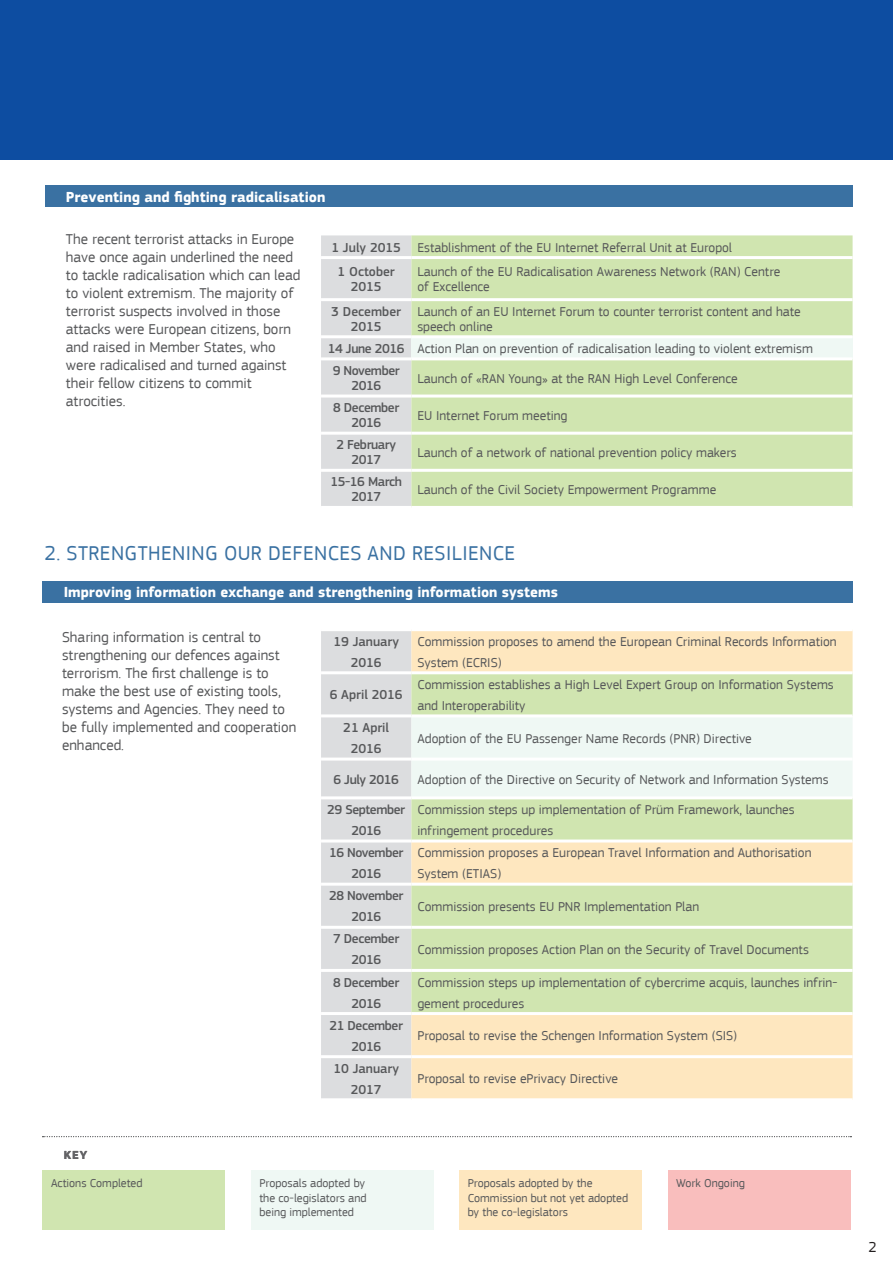
<style>
.page{position:relative;width:893px;height:1263px;background:#fff}
.page>*{position:absolute;margin:0;border:0;box-sizing:border-box;transform-origin:0 0}
.t1{font:21px "EC Square Sans Pro";letter-spacing:.02em;color:#3a71a2}
.t2{font:15px/18px "EC Square Sans Pro";color:#57585a}
.t3{font:700 15px "EC Square Sans Pro";color:#fff}
.t4{font:15px "EC Square Sans Pro";color:#231f20}
.t5{font:13.5px/21px "EC Square Sans Pro";color:#57585a}
.t6{font:500 13.5px/21px "EC Square Sans Pro";letter-spacing:-.03em;color:#57585a;text-align:center}
.t7{font:500 13.5px/21px "EC Square Sans Pro";color:#57585a;text-align:center}
.t8{font:12px/14.4px "EC Square Sans Pro";color:#57585a;text-align:justify}
.t9{font:700 12px "EC Square Sans Pro";color:#636366}
</style>
<div class="page">
<div style="left:0;top:0;width:893px;height:160px;background:#0d4da1"></div>
<div style="left:43px;top:1170px;width:182px;height:59px;background:#d0e5b0"></div>
<div style="left:251px;top:1170px;width:183px;height:59px;background:#eff8f4"></div>
<div style="left:459px;top:1170px;width:183px;height:59px;background:#fee7bf"></div>
<div style="left:668px;top:1170px;width:182px;height:59px;background:#f9bebd"></div>
<svg style="left:43px;top:1136px;width:808px;height:1px"></svg>
<div style="left:43px;top:581px;width:810px;height:21px;background:#3a71a2"></div>
<svg style="left:321px;top:631px;width:532px;height:467px;background:#e4e7c6"></svg>
<hr style="left:321px;top:671px;width:90px;height:3px;background:#fff">
<hr style="left:321px;top:714px;width:90px;height:3px;background:#fff">
<hr style="left:321px;top:757px;width:90px;height:3px;background:#fff">
<hr style="left:321px;top:796px;width:90px;height:3px;background:#fff">
<hr style="left:321px;top:839px;width:90px;height:3px;background:#fff">
<hr style="left:321px;top:883px;width:90px;height:3px;background:#fff">
<hr style="left:321px;top:926px;width:90px;height:3px;background:#fff">
<hr style="left:321px;top:969px;width:90px;height:3px;background:#fff">
<hr style="left:321px;top:1012px;width:90px;height:3px;background:#fff">
<hr style="left:321px;top:1055px;width:90px;height:3px;background:#fff">
<hr style="left:411px;top:839px;width:442px;height:3px;background:#fff">
<hr style="left:411px;top:671px;width:442px;height:3px;background:#fff">
<hr style="left:411px;top:883px;width:442px;height:3px;background:#fff">
<hr style="left:411px;top:926px;width:442px;height:3px;background:#fff">
<hr style="left:411px;top:969px;width:442px;height:3px;background:#fff">
<hr style="left:411px;top:1012px;width:442px;height:3px;background:#fff">
<hr style="left:411px;top:1055px;width:442px;height:3px;background:#fff">
<hr style="left:411px;top:714px;width:442px;height:3px;background:#fff">
<hr style="left:411px;top:757px;width:442px;height:3px;background:#fff">
<hr style="left:411px;top:796px;width:442px;height:3px;background:#fff">
<div style="left:45px;top:186px;width:808px;height:21px;background:#3a71a2"></div>
<div style="left:321px;top:235px;width:90px;height:271px;background:#dcdddf"></div>
<div style="left:411px;top:235px;width:442px;height:271px;background:#d0e5b0"></div>
<div style="left:411px;top:337px;width:442px;height:22px;background:#eff8f4"></div>
<hr style="left:321px;top:298px;width:90px;height:3px;background:#fff">
<hr style="left:321px;top:335px;width:90px;height:3px;background:#fff">
<hr style="left:321px;top:357px;width:90px;height:3px;background:#fff">
<hr style="left:321px;top:394px;width:90px;height:3px;background:#fff">
<hr style="left:321px;top:432px;width:90px;height:3px;background:#fff">
<hr style="left:321px;top:469px;width:90px;height:3px;background:#fff">
<hr style="left:321px;top:256px;width:90px;height:3px;background:#fff">
<hr style="left:411px;top:256px;width:442px;height:3px;background:#fff">
<hr style="left:411px;top:298px;width:442px;height:3px;background:#fff">
<hr style="left:411px;top:335px;width:442px;height:3px;background:#fff">
<hr style="left:411px;top:357px;width:442px;height:3px;background:#fff">
<hr style="left:411px;top:394px;width:442px;height:3px;background:#fff">
<hr style="left:411px;top:432px;width:442px;height:3px;background:#fff">
<hr style="left:411px;top:469px;width:442px;height:3px;background:#fff">
<p class="t3" style="left:66px;top:188px;width:261px">Preventing and fighting radicalisation</p>
<p class="t2" style="left:66px;top:230px;width:236px">The recent terrorist attacks in Europe have once again underlined the need to tackle radicalisation which can lead to violent extremism. The majority of terrorist suspects involved in those attacks were European citizens, born and raised in Member States, who were radicalised and turned against their fellow citizens to commit atrocities.</p>
<p class="t7" style="left:331px;top:237px;width:71px">1 July 2015</p>
<p class="t5" style="left:417px;top:237px;width:316px">Establishment of the EU Internet Referral Unit at Europol</p>
<p class="t7" style="left:338px;top:264px;width:59px;line-height:15px">1 October<br>2015</p>
<p class="t5" style="left:417px;top:264px;width:364px;line-height:15px">Launch of the EU Radicalisation Awareness Network (RAN) Centre of Excellence</p>
<p class="t7" style="left:331px;top:304px;width:71px;line-height:15px">3 December<br>2015</p>
<p class="t5" style="left:417px;top:304px;width:385px;line-height:15px">Launch of an EU Internet Forum to counter terrorist content and hate speech online</p>
<p class="t6" style="left:328px;top:338px;width:78px">14 June 2016</p>
<p class="t5" style="left:417px;top:338px;width:397px">Action Plan on prevention of radicalisation leading to violent extremism</p>
<p class="t6" style="left:333px;top:363px;width:69px;line-height:15px">9 November<br>2016</p>
<p class="t5" style="left:417px;top:368px;width:322px">Launch of «RAN Young» at the RAN High Level Conference</p>
<p class="t6" style="left:333px;top:400px;width:68px;line-height:15px">8 December<br>2016</p>
<p class="t5" style="left:417px;top:405px;width:152px">EU Internet Forum meeting</p>
<p class="t6" style="left:336px;top:438px;width:61px;line-height:15px">2 February<br>2017</p>
<p class="t5" style="left:417px;top:442px;width:321px">Launch of a network of national prevention policy makers</p>
<p class="t6" style="left:330px;top:475px;width:73px;line-height:15px">15-16 March<br>2017</p>
<p class="t5" style="left:417px;top:479px;width:300px">Launch of the Civil Society Empowerment Programme</p>
<p class="t1" style="left:45px;top:541px;width:472px">2. STRENGTHENING OUR DEFENCES AND RESILIENCE</p>
<p class="t3" style="left:64px;top:583px;width:496px">Improving information exchange and strengthening information systems</p>
<p class="t7" style="left:333px;top:631px;width:67px">19 January<br>2016</p>
<p class="t5" style="left:417px;top:631px;width:421px">Commission proposes to amend the European Criminal Records Information<br>System (ECRIS)</p>
<p class="t7" style="left:330px;top:685px;width:75px">6 April 2016</p>
<p class="t5" style="left:417px;top:674px;width:418px">Commission establishes a High Level Expert Group on Information Systems and Interoperability</p>
<p class="t7" style="left:343px;top:717px;width:47px">21 April<br>2016</p>
<p class="t5" style="left:417px;top:728px;width:336px">Adoption of the EU Passenger Name Records (PNR) Directive</p>
<p class="t6" style="left:333px;top:769px;width:67px">6 July 2016</p>
<p class="t5" style="left:417px;top:769px;width:413px">Adoption of the Directive on Security of Network and Information Systems</p>
<p class="t6" style="left:327px;top:799px;width:79px">29 September<br>2016</p>
<p class="t5" style="left:417px;top:799px;width:379px">Commission steps up implementation of Prüm Framework, launches infringement procedures</p>
<p class="t6" style="left:329px;top:842px;width:76px">16 November<br>2016</p>
<p class="t5" style="left:417px;top:842px;width:396px">Commission proposes a European Travel Information and Authorisation<br>System (ETIAS)</p>
<p class="t6" style="left:329px;top:886px;width:76px">28 November<br>2016</p>
<p class="t5" style="left:417px;top:896px;width:283px">Commission presents EU PNR Implementation Plan</p>
<p class="t6" style="left:333px;top:929px;width:68px">7 December<br>2016</p>
<p class="t5" style="left:417px;top:939px;width:393px">Commission proposes Action Plan on the Security of Travel Documents</p>
<p class="t6" style="left:333px;top:972px;width:68px">8 December<br>2016</p>
<p class="t5" style="left:417px;top:972px;width:421px">Commission steps up implementation of cybercrime acquis, launches infrin&shy;gement procedures</p>
<p class="t6" style="left:329px;top:1015px;width:75px">21 December<br>2016</p>
<p class="t5" style="left:417px;top:1025px;width:321px">Proposal to revise the Schengen Information System (SIS)</p>
<p class="t7" style="left:333px;top:1058px;width:67px">10 January<br>2017</p>
<p class="t5" style="left:417px;top:1068px;width:202px">Proposal to revise ePrivacy Directive</p>
<p class="t2" style="left:62px;top:628px;width:236px">Sharing information is central to strengthening our defences against terrorism. The first challenge is to make the best use of existing tools, systems and Agencies. They need to be fully implemented and cooperation enhanced.</p>
<p class="t9" style="left:64px;top:1147px;width:25px">KEY</p>
<p class="t8" style="left:51px;top:1176px;width:93px">Actions Completed</p>
<p class="t8" style="left:259px;top:1176px;width:109px">Proposals adopted by the co-legislators and being implemented</p>
<p class="t8" style="left:468px;top:1176px;width:162px;text-align:left">Proposals adopted by the<br>Commission but not yet adopted by the co-legislators</p>
<p class="t8" style="left:676px;top:1176px;width:70px">Work Ongoing</p>
<p class="t4" style="left:869px;top:1238px;width:10px">2</p>
</div>
